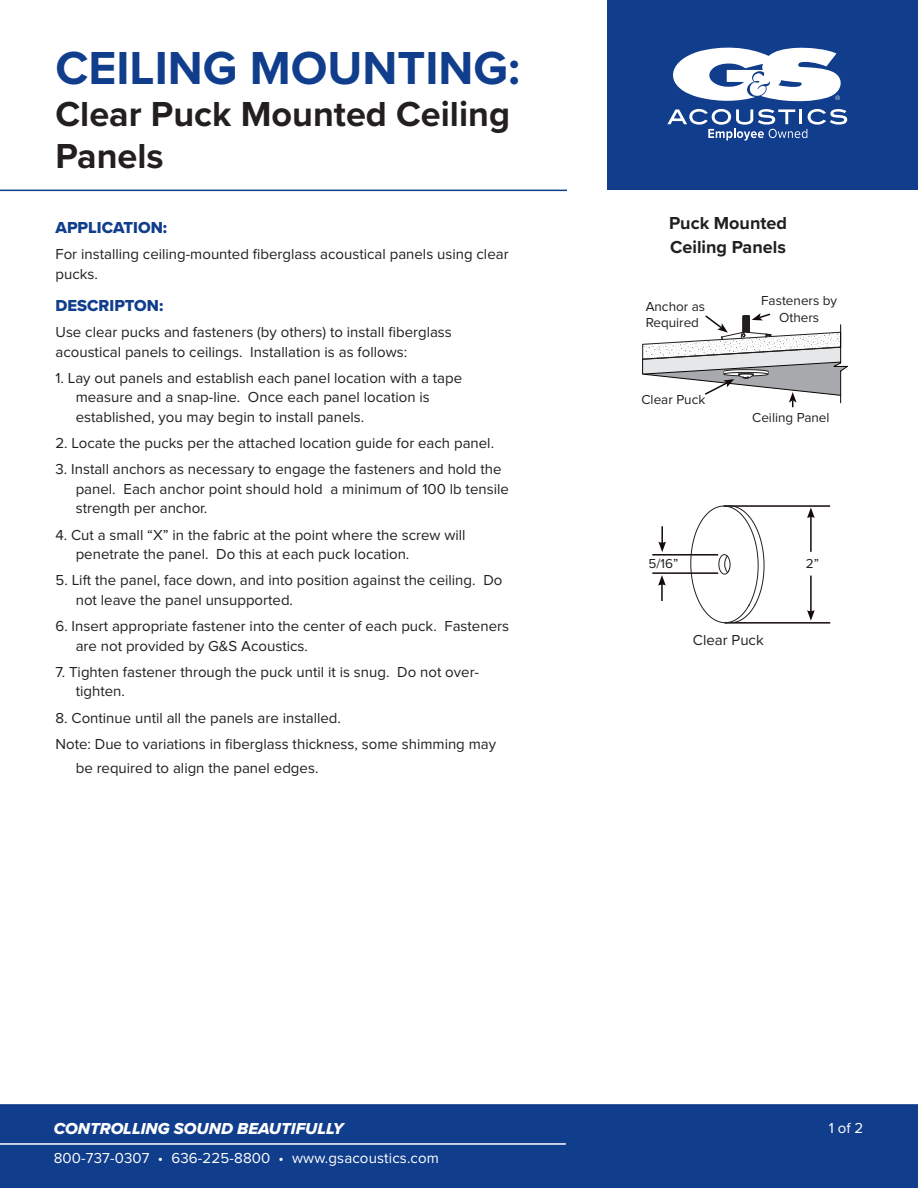
<style>
.page{position:relative;width:918px;height:1188px;background:#fff}
.page>*{position:absolute;margin:0;border:0;box-sizing:border-box;transform-origin:0 0}
.t1{font:700 48px "Proxima Nova";color:#103d8c}
.t2{font:700 36px/42px "Proxima Nova";color:#231f20}
.t3{font:700 18px/23.2px "Proxima Nova";color:#231f20}
.t4{font:16.5px "Proxima Nova Extrabld It";color:#fff}
.t5{font:16.5px "Proxima Nova Extrabld";color:#103d8c}
.t6{font:15px/19.5px "Proxima Nova";color:#231f20}
.t7{font:15px "Proxima Nova";letter-spacing:.01em;color:#fff}
.t8{font:13.5px/16.5px "Proxima Nova";color:#231f20;text-align:center}
</style>
<div class="page">
<div style="left:0;top:1104px;width:918px;height:84px;background:#103d8c"></div>
<div style="left:607px;top:0;width:311px;height:190px;background:#103d8c"></div>
<svg style="left:673px;top:47px;width:168px;height:55px"></svg>
<svg style="left:667px;top:109px;width:180px;height:32px"></svg>
<hr style="left:0;top:1143px;width:566px;height:2px;background:#fff">
<hr style="left:0;top:190px;width:567px;height:1px;background:#103d8c">
<hr style="left:724px;top:622px;width:106px;height:2px;background:#140a0a">
<hr style="left:724px;top:505px;width:106px;height:2px;background:#140a0a">
<hr style="left:810px;top:516px;width:2px;height:36px;background:#140a0a">
<svg style="left:807px;top:508px;width:8px;height:10px"></svg>
<hr style="left:810px;top:576px;width:2px;height:37px;background:#140a0a">
<svg style="left:807px;top:610px;width:8px;height:11px"></svg>
<svg style="left:691px;top:506px;width:73px;height:117px"></svg>
<svg style="left:642px;top:313px;width:206px;height:94px"></svg>
<hr style="left:652px;top:554px;width:66px;height:2px;background:#140a0a">
<hr style="left:652px;top:572px;width:66px;height:2px;background:#140a0a">
<svg style="left:658px;top:575px;width:8px;height:26px"></svg>
<svg style="left:658px;top:526px;width:8px;height:26px"></svg>
<h1 class="t1" style="left:56px;top:32px;width:466px">CEILING MOUNTING:</h1>
<h2 class="t2" style="left:56px;top:92px;width:456px">Clear Puck Mounted Ceiling<br>Panels</h2>
<p class="t5" style="left:56px;top:215px;width:113px">APPLICATION:</p>
<p class="t6" style="left:56px;top:245px;width:455px">For installing ceiling-mounted fiberglass acoustical panels using clear pucks.</p>
<p class="t5" style="left:56px;top:293px;width:109px">DESCRIPTON:</p>
<p class="t6" style="left:56px;top:323px;width:398px">Use clear pucks and fasteners (by others) to install fiberglass acoustical panels to ceilings. Installation is as follows:</p>
<p class="t6" style="left:76px;top:368px;width:388px;text-indent:-20px">1. Lay out panels and establish each panel location with a tape measure and a snap-line. Once each panel location is established, you may begin to install panels.</p>
<p class="t6" style="left:56px;top:434px;width:440px">2. Locate the pucks per the attached location guide for each panel.</p>
<p class="t6" style="left:76px;top:460px;width:435px;text-indent:-20px">3. Install anchors as necessary to engage the fasteners and hold the panel. Each anchor point should hold a minimum of 100 lb tensile strength per anchor.</p>
<p class="t6" style="left:76px;top:525px;width:391px;text-indent:-20px">4. Cut a small “X” in the fabric at the point where the screw will penetrate the panel. Do this at each puck location.</p>
<p class="t6" style="left:76px;top:571px;width:428px;text-indent:-20px">5. Lift the panel, face down, and into position against the ceiling. Do not leave the panel unsupported.</p>
<p class="t6" style="left:76px;top:617px;width:435px;text-indent:-20px">6. Insert appropriate fastener into the center of each puck. Fasteners are not provided by G&amp;S Acoustics.</p>
<p class="t6" style="left:76px;top:662px;width:405px;text-indent:-20px">7. Tighten fastener through the puck until it is snug. Do not over&shy;tighten.</p>
<p class="t6" style="left:56px;top:705px;width:442px;line-height:26.2px">8. Continue until all the panels are installed.<br>Note: Due to variations in fiberglass thickness, some shimming may</p>
<p class="t6" style="left:76px;top:758px;width:244px">be required to align the panel edges.</p>
<p class="t3" style="left:669px;top:211px;width:120px">Puck Mounted<br>Ceiling Panels</p>
<p class="t8" style="left:646px;top:298px;width:61px;text-align:left">Anchor as<br>Required</p>
<p class="t8" style="left:642px;top:391px;width:65px">Clear Puck</p>
<p class="t8" style="left:761px;top:292px;width:78px">Fasteners by<br>Others</p>
<p class="t8" style="left:752px;top:409px;width:79px">Ceiling Panel</p>
<p class="t8" style="left:649px;top:556px;width:31px">5/16”</p>
<p class="t8" style="left:806px;top:556px;width:15px">2”</p>
<p class="t6" style="left:693px;top:630px;width:72px">Clear Puck</p>
<p class="t4" style="left:54px;top:1116px;width:291px">CONTROLLING SOUND BEAUTIFULLY</p>
<p class="t7" style="left:54px;top:1150px;width:387px">800-737-0307 • 636-225-8800 • www.gsacoustics.com</p>
<p class="t7" style="left:829px;top:1119px;width:36px">1 of 2</p>
</div>
